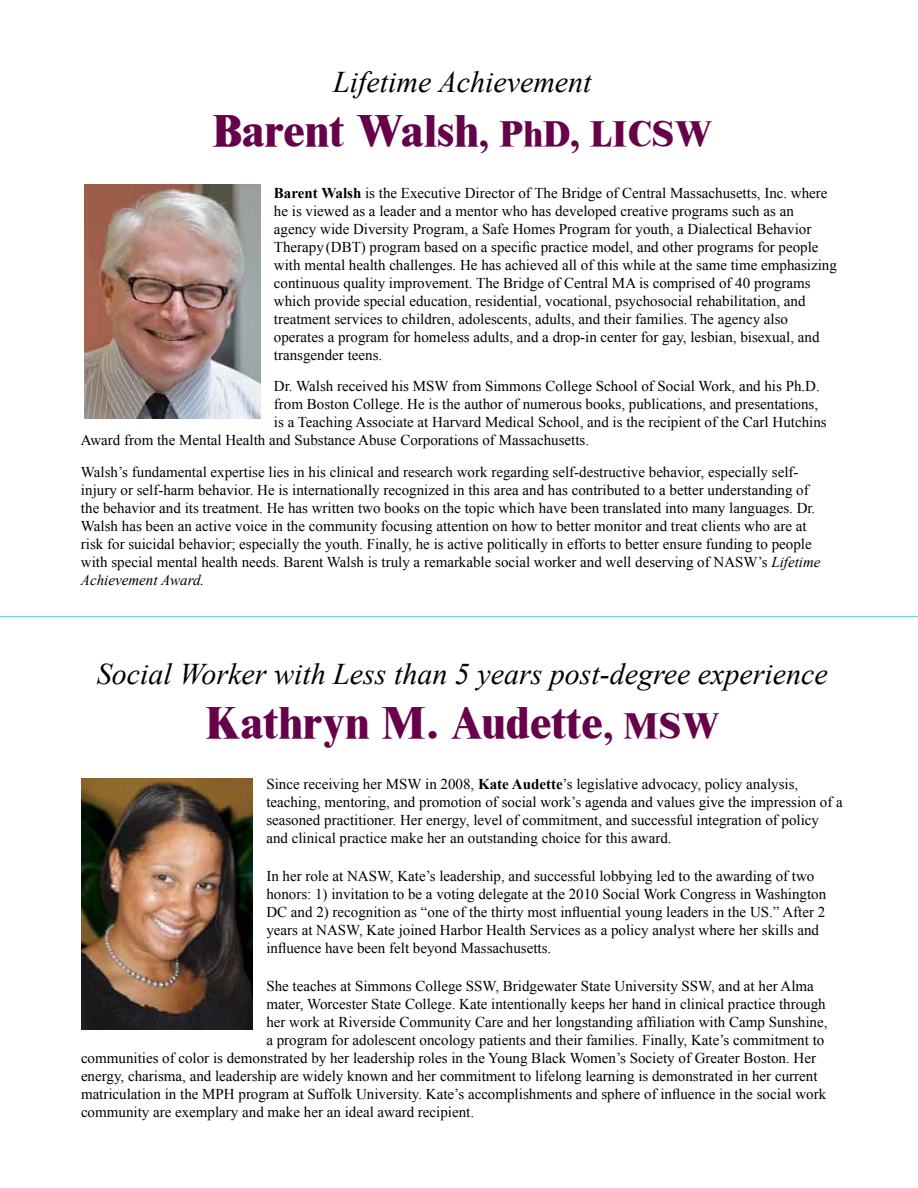
<style>
.page{position:relative;width:918px;height:1188px;background:#fff}
.page>*{position:absolute;margin:0;border:0;box-sizing:border-box;transform-origin:0 0}
.t1{font:800 45px "Times New Roman";color:#67024a}
.t2{font:italic 30px "Times New Roman";color:#000}
.t3{font:15px/18px "Times New Roman";color:#000}
.s1{font-size:36px}
.s2{font-weight:700}
.s3{font-style:italic}
</style>
<div class="page">
<hr style="left:0;top:616px;width:918px;height:1px;background:#6dcff6">
<img style="left:85px;top:184px;width:175px;height:235px">
<img style="left:81px;top:778px;width:172px;height:251px">
<h2 class="t2" style="left:333px;top:61px;width:260px">Lifetime Achievement</h2>
<h1 class="t1" style="left:212px;top:104px;width:502px">Barent Walsh<span class="s1">, PhD, LICSW</span></h1>
<p class="t3" style="left:274px;top:184px;width:565px"><span class="s2">Barent Walsh</span> is the Executive Director of The Bridge of Central Massachusetts, Inc. where he is viewed as a leader and a mentor who has developed creative programs such as an agency wide Diversity Program, a Safe Homes Program for youth, a Dialectical Behavior Therapy (DBT) program based on a specific practice model, and other programs for people with mental health challenges. He has achieved all of this while at the same time emphasizing continuous quality improvement. The Bridge of Central MA is comprised of 40 programs which provide special education, residential, vocational, psychosocial rehabilitation, and treatment services to children, adolescents, adults, and their families. The agency also operates a program for homeless adults, and a drop-in center for gay, lesbian, bisexual, and transgender teens.</p>
<p class="t3" style="left:274px;top:377px;width:547px">Dr. Walsh received his MSW from Simmons College School of Social Work, and his Ph.D.</p>
<p class="t3" style="left:274px;top:395px;width:546px">from Boston College. He is the author of numerous books, publications, and presentations,</p>
<p class="t3" style="left:274px;top:413px;width:554px">is a Teaching Associate at Harvard Medical School, and is the recipient of the Carl Hutchins</p>
<p class="t3" style="left:81px;top:431px;width:510px">Award from the Mental Health and Substance Abuse Corporations of Massachusetts.</p>
<p class="t3" style="left:81px;top:463px;width:741px">Walsh’s fundamental expertise lies in his clinical and research work regarding self-destructive behavior, especially self&shy;injury or self-harm behavior. He is internationally recognized in this area and has contributed to a better understanding of the behavior and its treatment. He has written two books on the topic which have been translated into many languages. Dr.<br>Walsh has been an active voice in the community focusing attention on how to better monitor and treat clients who are at risk for suicidal behavior; especially the youth. Finally, he is active politically in efforts to better ensure funding to people with special mental health needs. Barent Walsh is truly a remarkable social worker and well deserving of NASW’s <span class="s3">Lifetime Achievement Award.</span></p>
<h2 class="t2" style="left:97px;top:653px;width:733px">Social Worker with Less than 5 years post-degree experience</h2>
<h1 class="t1" style="left:205px;top:696px;width:516px">Kathryn M. Audette<span class="s1">, MSW</span></h1>
<p class="t3" style="left:266px;top:775px;width:578px">Since receiving her MSW in 2008, <span class="s2">Kate Audette</span>’s legislative advocacy, policy analysis, teaching, mentoring, and promotion of social work’s agenda and values give the impression of a seasoned practitioner. Her energy, level of commitment, and successful integration of policy and clinical practice make her an outstanding choice for this award.</p>
<p class="t3" style="left:266px;top:867px;width:561px">In her role at NASW, Kate’s leadership, and successful lobbying led to the awarding of two honors: 1) invitation to be a voting delegate at the 2010 Social Work Congress in Washington DC and 2) recognition as “one of the thirty most influential young leaders in the US.” After 2 years at NASW, Kate joined Harbor Health Services as a policy analyst where her skills and influence have been felt beyond Massachusetts.</p>
<p class="t3" style="left:266px;top:977px;width:549px">She teaches at Simmons College SSW, Bridgewater State University SSW, and at her Alma</p>
<p class="t3" style="left:266px;top:995px;width:561px">mater, Worcester State College. Kate intentionally keeps her hand in clinical practice through</p>
<p class="t3" style="left:266px;top:1013px;width:563px">her work at Riverside Community Care and her longstanding affiliation with Camp Sunshine,</p>
<p class="t3" style="left:266px;top:1031px;width:560px">a program for adolescent oncology patients and their families. Finally, Kate’s commitment to</p>
<p class="t3" style="left:81px;top:1049px;width:737px">communities of color is demonstrated by her leadership roles in the Young Black Women’s Society of Greater Boston. Her</p>
<p class="t3" style="left:81px;top:1067px;width:738px">energy, charisma, and leadership are widely known and her commitment to lifelong learning is demonstrated in her current</p>
<p class="t3" style="left:81px;top:1085px;width:747px">matriculation in the MPH program at Suffolk University. Kate’s accomplishments and sphere of influence in the social work</p>
<p class="t3" style="left:81px;top:1103px;width:395px">community are exemplary and make her an ideal award recipient.</p>
</div>
